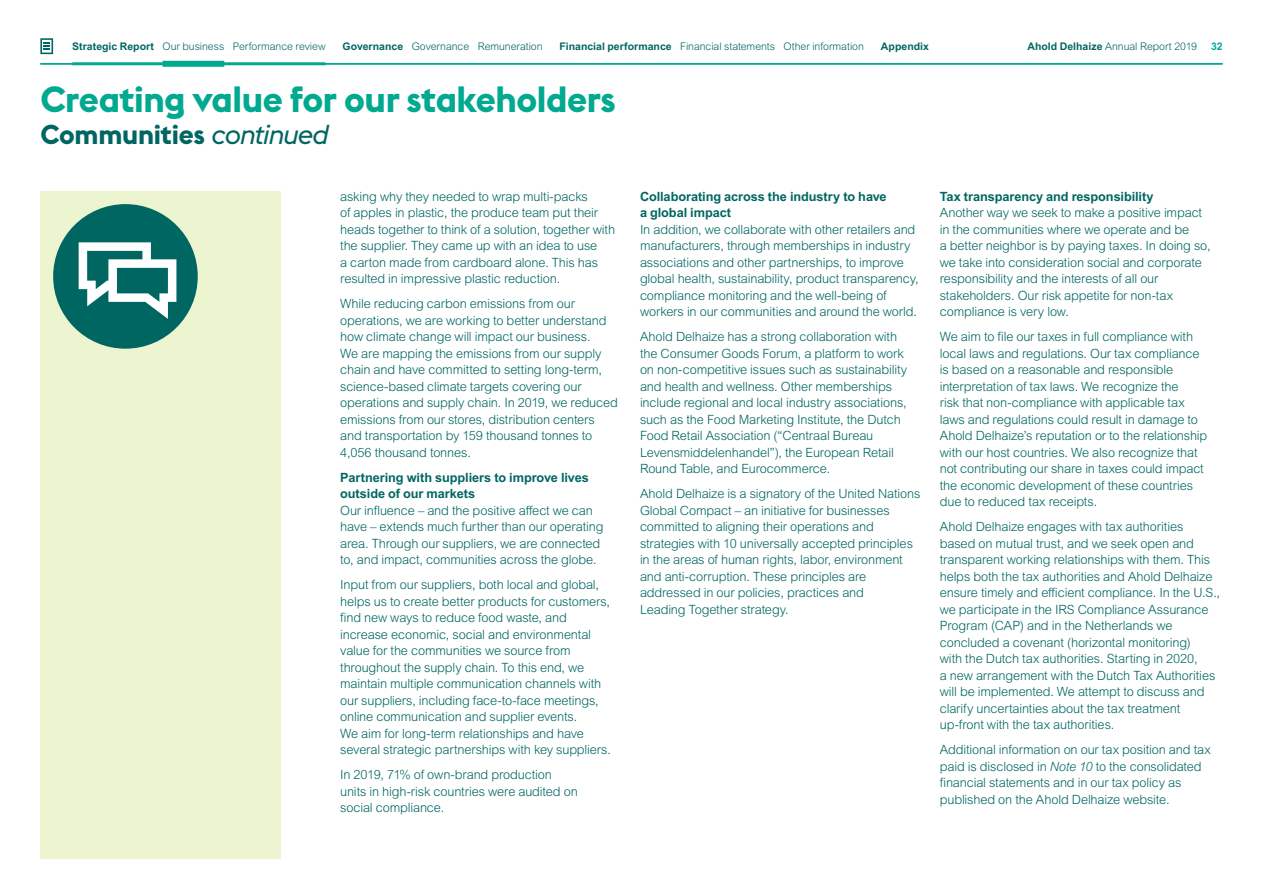
<style>
.page{position:relative;width:1263px;height:893px;background:#fff}
.page>*{position:absolute;margin:0;border:0;box-sizing:border-box;transform-origin:0 0}
.t1{font:700 36px "Euclid Flex";letter-spacing:-.01em;color:#00a98f}
.t2{font:700 27px "Euclid Flex";letter-spacing:-.01em;color:#006662}
.t3{font:300 12.75px/16.5px "Arial MT Pro";letter-spacing:-.01em;color:#006662}
.t4{font:700 12.75px/16.5px "Arial MT Pro";letter-spacing:-.005em;color:#006662}
.t5{font:300 10.5px "Arial MT Pro";letter-spacing:-.005em;color:#006662}
.t6{font:700 10.5px "Arial MT Pro";color:#006662}
.t7{font:700 10.5px "Arial MT Pro";color:#00a98f}
.s1{font-weight:700}
.s2{font-weight:400;font-style:italic}
.s3{font-style:italic}
</style>
<div class="page">
<div style="left:40px;top:191px;width:241px;height:668px;background:#edf4d0"></div>
<div style="left:53px;top:204px;width:145px;height:145px;background:#006662;border-radius:50%"></div>
<svg style="left:79px;top:242px;width:97px;height:77px"></svg>
<svg style="left:40px;top:38px;width:13px;height:16px"></svg>
<hr style="left:40px;top:63px;width:1182px;height:2px;background:#00a98f">
<hr style="left:72px;top:62px;width:254px;height:3px;background:#00a98f">
<div style="left:163px;top:61px;width:61px;height:6px;background:#00a98f"></div>
<p class="t5" style="left:72px;top:40px;width:255px"><span class="s1">Strategic Report</span> Our business Performance review</p>
<p class="t5" style="left:343px;top:40px;width:201px"><span class="s1">Governance</span> Governance Remuneration</p>
<p class="t5" style="left:560px;top:40px;width:306px"><span class="s1">Financial performance</span> Financial statements Other information</p>
<p class="t6" style="left:881px;top:40px;width:50px">Appendix</p>
<p class="t5" style="left:1027px;top:40px;width:171px"><span class="s1">Ahold Delhaize</span> Annual Report 2019</p>
<p class="t7" style="left:1211px;top:40px;width:13px">32</p>
<h1 class="t1" style="left:40px;top:78px;width:577px">Creating value for our stakeholders</h1>
<h2 class="t2" style="left:40px;top:119px;width:289px">Communities <span class="s2">continued</span></h2>
<p class="t3" style="left:340px;top:188px;width:276px">asking why they needed to wrap multi-packs<br>of apples in plastic, the produce team put their heads together to think of a solution, together with the supplier. They came up with an idea to use<br>a carton made from cardboard alone. This has resulted in impressive plastic reduction.</p>
<p class="t3" style="left:340px;top:296px;width:279px">While reducing carbon emissions from our operations, we are working to better understand how climate change will impact our business.<br>We are mapping the emissions from our supply chain and have committed to setting long-term, science-based climate targets covering our operations and supply chain. In 2019, we reduced emissions from our stores, distribution centers and transportation by 159 thousand tonnes to 4,056 thousand tonnes.</p>
<p class="t4" style="left:340px;top:469px;width:250px">Partnering with suppliers to improve lives outside of our markets</p>
<p class="t3" style="left:340px;top:502px;width:265px">Our influence – and the positive affect we can have – extends much further than our operating area. Through our suppliers, we are connected to, and impact, communities across the globe.</p>
<p class="t3" style="left:340px;top:577px;width:272px">Input from our suppliers, both local and global, helps us to create better products for customers, find new ways to reduce food waste, and increase economic, social and environmental value for the communities we source from throughout the supply chain. To this end, we maintain multiple communication channels with our suppliers, including face-to-face meetings, online communication and supplier events.<br>We aim for long-term relationships and have several strategic partnerships with key suppliers.</p>
<p class="t3" style="left:340px;top:767px;width:239px">In 2019, 71% of own-brand production units in high-risk countries were audited on social compliance.</p>
<p class="t4" style="left:640px;top:188px;width:248px">Collaborating across the industry to have a global impact</p>
<p class="t3" style="left:640px;top:221px;width:280px">In addition, we collaborate with other retailers and manufacturers, through memberships in industry associations and other partnerships, to improve global health, sustainability, product transparency, compliance monitoring and the well-being of workers in our communities and around the world.</p>
<p class="t3" style="left:640px;top:329px;width:269px">Ahold Delhaize has a strong collaboration with the Consumer Goods Forum, a platform to work on non-competitive issues such as sustainability and health and wellness. Other memberships include regional and local industry associations, such as the Food Marketing Institute, the Dutch Food Retail Association (“Centraal Bureau Levensmiddelenhandel”), the European Retail Round Table, and Eurocommerce.</p>
<p class="t3" style="left:640px;top:486px;width:282px">Ahold Delhaize is a signatory of the United Nations Global Compact – an initiative for businesses committed to aligning their operations and strategies with 10 universally accepted principles in the areas of human rights, labor, environment and anti-corruption. These principles are addressed in our policies, practices and<br>Leading Together strategy.</p>
<p class="t4" style="left:940px;top:188px;width:215px">Tax transparency and responsibility</p>
<p class="t3" style="left:940px;top:205px;width:272px">Another way we seek to make a positive impact in the communities where we operate and be<br>a better neighbor is by paying taxes. In doing so, we take into consideration social and corporate responsibility and the interests of all our stakeholders. Our risk appetite for non-tax compliance is very low.</p>
<p class="t3" style="left:940px;top:329px;width:269px">We aim to file our taxes in full compliance with local laws and regulations. Our tax compliance is based on a reasonable and responsible interpretation of tax laws. We recognize the<br>risk that non-compliance with applicable tax laws and regulations could result in damage to Ahold Delhaize’s reputation or to the relationship with our host countries. We also recognize that not contributing our share in taxes could impact the economic development of these countries due to reduced tax receipts.</p>
<p class="t3" style="left:940px;top:519px;width:282px">Ahold Delhaize engages with tax authorities based on mutual trust, and we seek open and transparent working relationships with them. This helps both the tax authorities and Ahold Delhaize ensure timely and efficient compliance. In the U.S., we participate in the IRS Compliance Assurance Program (CAP) and in the Netherlands we concluded a covenant (horizontal monitoring)<br>with the Dutch tax authorities. Starting in 2020,<br>a new arrangement with the Dutch Tax Authorities will be implemented. We attempt to discuss and clarify uncertainties about the tax treatment up-front with the tax authorities.</p>
<p class="t3" style="left:940px;top:742px;width:272px">Additional information on our tax position and tax paid is disclosed in <span class="s3">Note 10</span> to the consolidated financial statements and in our tax policy as published on the Ahold Delhaize website.</p>
</div>
